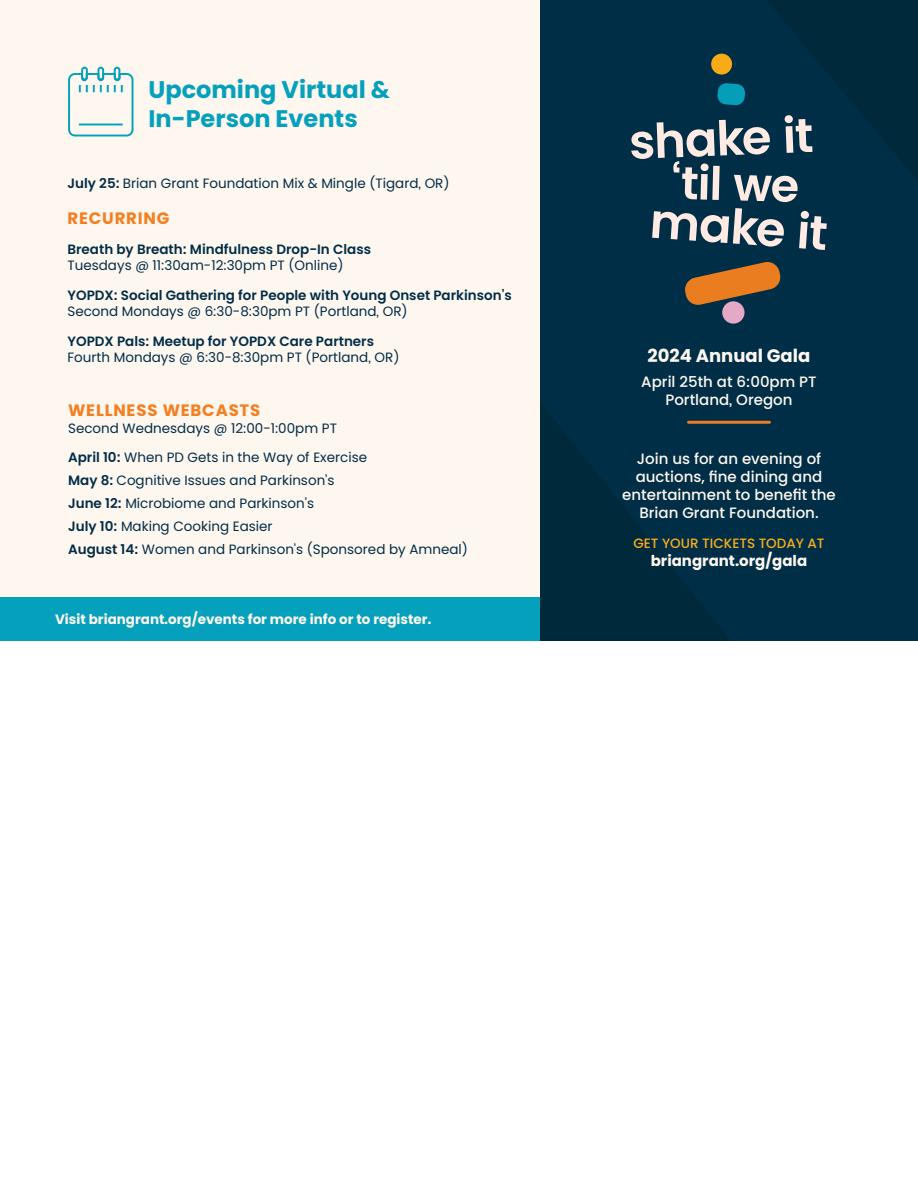
<style>
.page{position:relative;width:918px;height:1188px;background:#fef7f0}
.page>*{position:absolute;margin:0;border:0;box-sizing:border-box;transform-origin:0 0}
.t1{font:700 24px/28.8px "Poppins";color:#05a1bc}
.t2{font:700 18px "Poppins";color:#fef7f0}
.t3{font:700 16.5px "Poppins";letter-spacing:.05em;color:#f47f21}
.t4{font:500 15px/18px "Poppins";color:#fef7f0;text-align:center}
.t5{font:700 15px "Poppins";color:#fef7f0}
.t6{font:13.5px/23px "Poppins";color:#022d47}
.t7{font:600 13.5px "Poppins";color:#022d47}
.t8{font:700 13.5px "Poppins";color:#fef7f0}
.t9{font:500 13.5px "Poppins";color:#f9ad1b}
.s1{font-weight:600}
</style>
<div class="page">
<div style="left:0;top:597px;width:918px;height:591px;background:#fff"></div>
<svg style="left:540px;top:0;width:378px;height:640px;background:#002d44"></svg>
<svg style="left:652px;top:208px;width:132px;height:39px"></svg>
<svg style="left:799px;top:211px;width:28px;height:39px"></svg>
<svg style="left:631px;top:115px;width:181px;height:87px"></svg>
<svg style="left:717px;top:83px;width:28px;height:23px"></svg>
<svg style="left:684px;top:261px;width:97px;height:45px;background:#895c30"></svg>
<div style="left:711px;top:53px;width:21px;height:22px;background:#f8ab17;border-radius:50%"></div>
<div style="left:722px;top:301px;width:23px;height:23px;background:#e6a8c7;border-radius:50%"></div>
<hr style="left:689px;top:421px;width:81px;height:3px;background:#eb7d21">
<svg style="left:68px;top:66px;width:66px;height:71px"></svg>
<hr style="left:80px;top:124px;width:42px;height:1px;background:#05a1bc">
<div style="left:0;top:597px;width:540px;height:44px;background:#05a1bc"></div>
<h1 class="t1" style="left:148px;top:77px;width:243px">Upcoming Virtual &amp;<br>In-Person Events</h1>
<p class="t6" style="left:68px;top:172px;width:384px"><span class="s1">July 25:</span> Brian Grant Foundation Mix &amp; Mingle (Tigard, OR)</p>
<p class="t3" style="left:68px;top:211px;width:103px">RECURRING</p>
<p class="t7" style="left:68px;top:241px;width:305px">Breath by Breath: Mindfulness Drop-In Class</p>
<p class="t6" style="left:68px;top:254px;width:278px">Tuesdays @ 11:30am-12:30pm PT (Online)</p>
<p class="t7" style="left:68px;top:287px;width:446px">YOPDX: Social Gathering for People with Young Onset Parkinson’s</p>
<p class="t6" style="left:68px;top:300px;width:342px">Second Mondays @ 6:30-8:30pm PT (Portland, OR)</p>
<p class="t7" style="left:68px;top:333px;width:308px">YOPDX Pals: Meetup for YOPDX Care Partners</p>
<p class="t6" style="left:68px;top:346px;width:333px">Fourth Mondays @ 6:30-8:30pm PT (Portland, OR)</p>
<p class="t3" style="left:68px;top:403px;width:194px">WELLNESS WEBCASTS</p>
<p class="t6" style="left:68px;top:413px;width:300px;line-height:29.7px">Second Wednesdays @ 12:00-1:00pm PT<br><span class="s1">April 10:</span> When PD Gets in the Way of Exercise</p>
<p class="t6" style="left:68px;top:469px;width:401px"><span class="s1">May 8:</span> Cognitive Issues and Parkinson’s<br><span class="s1">June 12:</span> Microbiome and Parkinson’s<br><span class="s1">July 10:</span> Making Cooking Easier<br><span class="s1">August 14:</span> Women and Parkinson’s (Sponsored by Amneal)</p>
<p class="t8" style="left:55px;top:611px;width:378px">Visit briangrant.org/events for more info or to register.</p>
<h2 class="t2" style="left:648px;top:345px;width:164px">2024 Annual Gala</h2>
<p class="t4" style="left:641px;top:372px;width:177px">April 25th at 6:00pm PT<br>Portland, Oregon</p>
<p class="t4" style="left:622px;top:451px;width:215px">Join us for an evening of auctions, fine dining and entertainment to benefit the<br>Brian Grant Foundation.</p>
<p class="t9" style="left:633px;top:537px;width:193px">GET YOUR TICKETS TODAY AT</p>
<p class="t5" style="left:651px;top:552px;width:158px">briangrant.org/gala</p>
</div>
